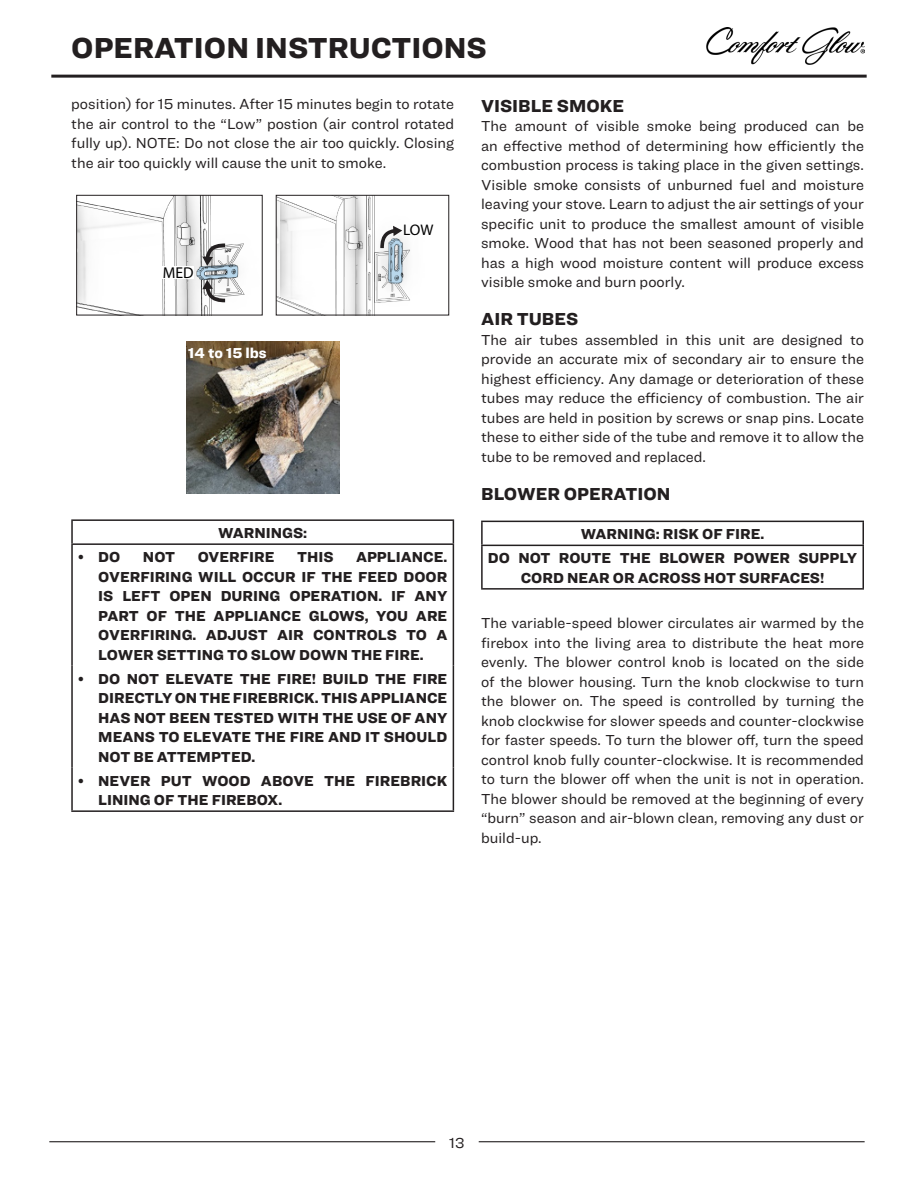
<style>
.page{position:relative;width:918px;height:1188px;background:#fff}
.page>*{position:absolute;margin:0;border:0;box-sizing:border-box;transform-origin:0 0}
.Section_Headers{font:900 30px "Ringside";color:#231f20}
.Sub-Section_Header{font:900 18px "Ringside";color:#231f20}
.t1{font:15.75px "Myriad Pro";color:#000}
.t2{font:15.45px "Myriad Pro";color:#000}
.Body_Text{font:15px/19.5px "Ringside";color:#231f20;text-align:justify}
.Centered_BLACK{font:900 15px/19.5px "Ringside";color:#231f20;text-align:justify}
.Table{font:900 15px "Ringside";color:#fff}
</style>
<div class="page">
<hr style="left:479px;top:1141px;width:386px;height:1px;background:#231f20">
<hr style="left:49px;top:1141px;width:386px;height:1px;background:#231f20">
<img style="left:707px;top:27px;width:158px;height:38px">
<hr style="left:51px;top:75px;width:816px;height:3px;background:#231f20">
<img style="left:278px;top:197px;width:132px;height:116px">
<svg style="left:380px;top:226px;width:22px;height:22px"></svg>
<div style="left:276px;top:195px;width:173px;height:120px;border:1px solid #231f20"></div>
<img style="left:78px;top:197px;width:167px;height:116px">
<svg style="left:202px;top:280px;width:23px;height:22px"></svg>
<svg style="left:202px;top:243px;width:23px;height:23px"></svg>
<div style="left:162px;top:266px;width:32px;height:13px;background:#fff"></div>
<div style="left:76px;top:195px;width:187px;height:120px;border:1px solid #231f20"></div>
<img style="left:186px;top:342px;width:153px;height:151px">
<hr style="left:71px;top:519px;width:383px;height:2px;background:#231f20">
<hr style="left:71px;top:521px;width:2px;height:22px;background:#231f20">
<svg style="left:453px;top:521px;width:1px;height:22px"></svg>
<hr style="left:71px;top:543px;width:383px;height:2px;background:#231f20">
<hr style="left:71px;top:545px;width:2px;height:121px;background:#231f20">
<hr style="left:453px;top:545px;width:1px;height:121px;background:#231f20">
<hr style="left:71px;top:666px;width:2px;height:102px;background:#231f20">
<hr style="left:453px;top:666px;width:1px;height:102px;background:#231f20">
<hr style="left:71px;top:768px;width:2px;height:42px;background:#231f20">
<hr style="left:453px;top:768px;width:1px;height:42px;background:#231f20">
<hr style="left:71px;top:810px;width:383px;height:2px;background:#231f20">
<hr style="left:481px;top:521px;width:383px;height:1px;background:#231f20">
<hr style="left:481px;top:522px;width:2px;height:23px;background:#231f20">
<hr style="left:862px;top:522px;width:2px;height:23px;background:#231f20">
<hr style="left:481px;top:545px;width:383px;height:1px;background:#231f20">
<hr style="left:481px;top:546px;width:2px;height:42px;background:#231f20">
<hr style="left:862px;top:546px;width:2px;height:42px;background:#231f20">
<hr style="left:481px;top:588px;width:383px;height:2px;background:#231f20">
<p class="Section_Headers" style="left:71px;top:25px;width:417px">OPERATION INSTRUCTIONS</p>
<p class="Body_Text" style="left:71px;top:94px;width:384px">position) for 15 minutes. After 15 minutes begin to rotate the air control to the “Low” postion (air control rotated fully up). NOTE: Do not close the air too quickly. Closing the air too quickly will cause the unit to smoke.</p>
<p class="t1" style="left:163px;top:263px;width:32px">MED</p>
<p class="Table" style="left:188px;top:341px;width:80px">14 to 15 lbs</p>
<p class="Centered_BLACK" style="left:218px;top:523px;width:91px">WARNINGS:</p>
<p class="t2" style="left:403px;top:221px;width:32px">LOW</p>
<p class="Centered_BLACK" style="left:78px;top:547px;width:44px">• DO</p>
<p class="Centered_BLACK" style="left:143px;top:547px;width:34px">NOT</p>
<p class="Centered_BLACK" style="left:198px;top:547px;width:78px">OVERFIRE</p>
<p class="Centered_BLACK" style="left:297px;top:547px;width:38px">THIS</p>
<p class="Centered_BLACK" style="left:98px;top:547px;width:351px;text-indent:258px">APPLIANCE.<br>OVERFIRING WILL OCCUR IF THE FEED DOOR IS LEFT OPEN DURING OPERATION. IF ANY PART OF THE APPLIANCE GLOWS, YOU ARE OVERFIRING. ADJUST AIR CONTROLS TO A LOWER SETTING TO SLOW DOWN THE FIRE.</p>
<p class="Centered_BLACK" style="left:98px;top:668px;width:351px;text-indent:-20px">• DO NOT ELEVATE THE FIRE! BUILD THE FIRE DIRECTLY ON THE FIREBRICK. THIS APPLIANCE HAS NOT BEEN TESTED WITH THE USE OF ANY MEANS TO ELEVATE THE FIRE AND IT SHOULD NOT BE ATTEMPTED.</p>
<p class="Centered_BLACK" style="left:98px;top:770px;width:351px;text-indent:-20px">• NEVER PUT WOOD ABOVE THE FIREBRICK<br>LINING OF THE FIREBOX.</p>
<p class="Sub-Section_Header" style="left:481px;top:92px;width:145px">VISIBLE SMOKE</p>
<p class="Body_Text" style="left:481px;top:116px;width:384px">The amount of visible smoke being produced can be an effective method of determining how efficiently the combustion process is taking place in the given settings.<br>Visible smoke consists of unburned fuel and moisture leaving your stove. Learn to adjust the air settings of your specific unit to produce the smallest amount of visible smoke. Wood that has not been seasoned properly and has a high wood moisture content will produce excess visible smoke and burn poorly.</p>
<p class="Sub-Section_Header" style="left:481px;top:306px;width:99px">AIR TUBES</p>
<p class="Body_Text" style="left:481px;top:330px;width:384px">The air tubes assembled in this unit are designed to provide an accurate mix of secondary air to ensure the highest efficiency. Any damage or deterioration of these tubes may reduce the efficiency of combustion. The air tubes are held in position by screws or snap pins. Locate these to either side of the tube and remove it to allow the tube to be removed and replaced.</p>
<p class="Sub-Section_Header" style="left:481px;top:480px;width:191px">BLOWER OPERATION</p>
<p class="Centered_BLACK" style="left:581px;top:524px;width:185px">WARNING: RISK OF FIRE.</p>
<p class="Centered_BLACK" style="left:488px;top:548px;width:371px;text-align:center">DO NOT ROUTE THE BLOWER POWER SUPPLY<br>CORD NEAR OR ACROSS HOT SURFACES!</p>
<p class="Body_Text" style="left:481px;top:613px;width:384px">The variable-speed blower circulates air warmed by the firebox into the living area to distribute the heat more evenly. The blower control knob is located on the side of the blower housing. Turn the knob clockwise to turn the blower on. The speed is controlled by turning the knob clockwise for slower speeds and counter-clockwise for faster speeds. To turn the blower off, turn the speed control knob fully counter-clockwise. It is recommended to turn the blower off when the unit is not in operation.<br>The blower should be removed at the beginning of every “burn” season and air-blown clean, removing any dust or build-up.</p>
<p class="Body_Text" style="left:449px;top:1133px;width:17px">13</p>
</div>
